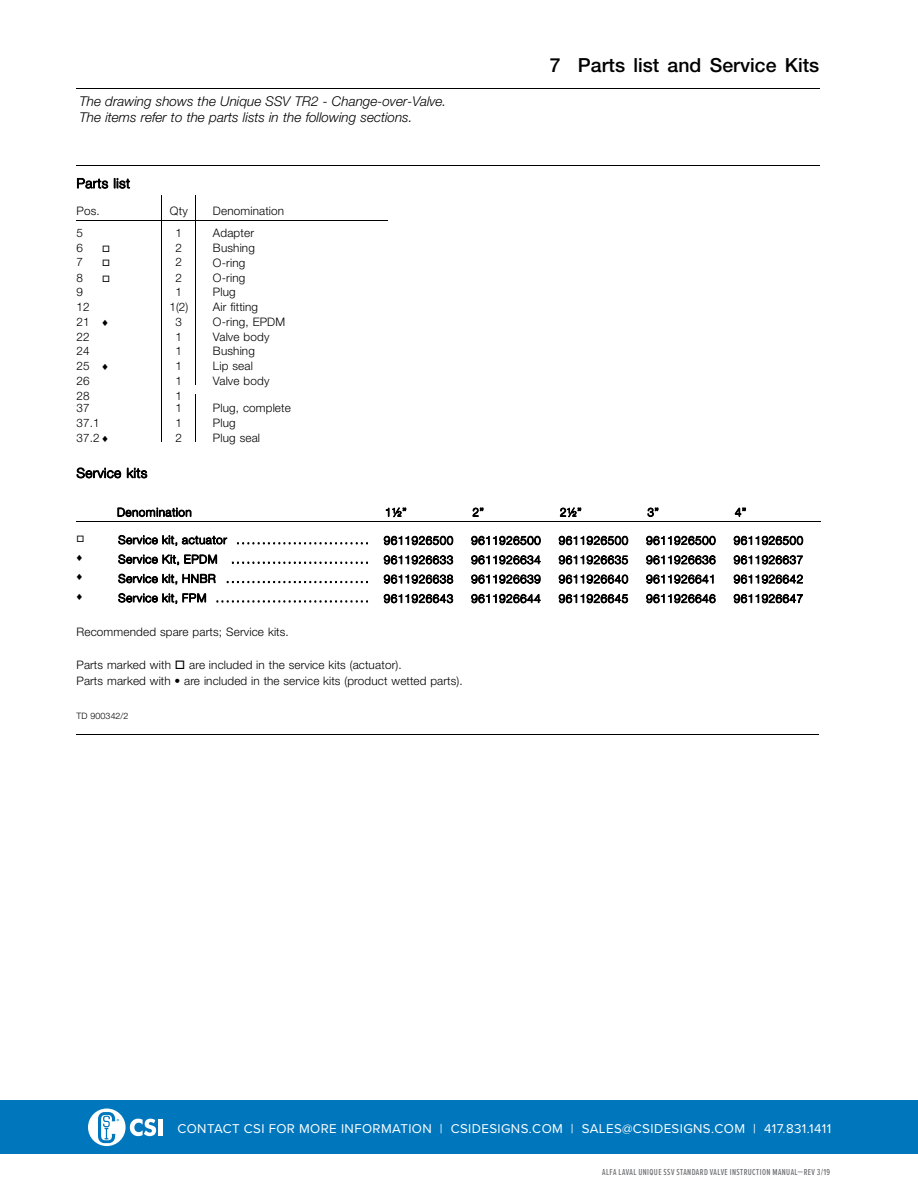
<style>
.page{position:relative;width:918px;height:1188px;background:#fff}
.page>*{position:absolute;margin:0;border:0;box-sizing:border-box;transform-origin:0 0}
.t1{font:500 19.5px "Helvetica Neue";color:#000}
.t2{font:italic 300 13.5px/16.4px "Helvetica Neue";color:#000}
.t3{font:300 13.5px "Helvetica Neue";letter-spacing:.025em;color:#000}
.t4{font:13.2px "Proxima Nova";letter-spacing:.03em;color:#fff}
.t5{font:300 11.7px "Helvetica Neue";letter-spacing:.03em;color:#000}
.t6{font:300 11.7px/16.5px "Helvetica Neue";letter-spacing:.01em;color:#000}
.t7{font:500 9px "Proxima Nova Ex Cn";letter-spacing:.045em;color:#6c6d70}
.t8{font:300 8.85px "Helvetica Neue";letter-spacing:.015em;color:#000}
.t9{font:8.85px "Arial Unicode MS";color:#000}
.s1{font-family:"Arial Unicode MS";font-weight:400;font-size:8.85px}
</style>
<div class="page">
<hr style="left:76px;top:88px;width:743px;height:1px;background:#000">
<hr style="left:76px;top:165px;width:743px;height:1px;background:#000">
<hr style="left:76px;top:220px;width:312px;height:1px;background:#000">
<hr style="left:162px;top:196px;width:1px;height:46px;background:#000">
<hr style="left:196px;top:196px;width:1px;height:46px;background:#000">
<svg style="left:196px;top:221px;width:1px;height:21px"></svg>
<svg style="left:162px;top:221px;width:1px;height:21px"></svg>
<hr style="left:76px;top:521px;width:744px;height:1px;background:#000">
<hr style="left:76px;top:734px;width:743px;height:1px;background:#000">
<div style="left:0;top:1100px;width:918px;height:54px;background:#0077bd"></div>
<svg style="left:88px;top:1109px;width:68px;height:37px"></svg>
<hr style="left:158px;top:1119px;width:4px;height:17px;background:#fff">
<p class="t2" style="left:79px;top:93px;width:369px">The drawing shows the Unique SSV TR2 - Change-over-Valve.<br>The items refer to the parts lists in the following sections.</p>
<p class="t1" style="left:550px;top:54px;width:271px">7 Parts list and Service Kits</p>
<p class="t3" style="left:76px;top:175px;width:55px">Parts list</p>
<p class="t5" style="left:76px;top:203px;width:25px">Pos.</p>
<p class="t5" style="left:170px;top:203px;width:19px">Qty</p>
<p class="t5" style="left:213px;top:203px;width:73px">Denomination</p>
<p class="t5" style="left:76px;top:226px;width:8px">5</p>
<p class="t5" style="left:175px;top:226px;width:8px">1</p>
<p class="t5" style="left:213px;top:226px;width:43px">Adapter</p>
<p class="t5" style="left:76px;top:240px;width:8px">6</p>
<p class="t5" style="left:176px;top:240px;width:8px">2</p>
<p class="t5" style="left:213px;top:240px;width:43px">Bushing</p>
<p class="t5" style="left:76px;top:255px;width:8px">7</p>
<p class="t5" style="left:176px;top:255px;width:8px">2</p>
<p class="t5" style="left:213px;top:255px;width:34px">O-ring</p>
<p class="t5" style="left:76px;top:270px;width:8px">8</p>
<p class="t5" style="left:176px;top:270px;width:8px">2</p>
<p class="t5" style="left:213px;top:270px;width:34px">O-ring</p>
<p class="t5" style="left:76px;top:285px;width:8px">9</p>
<p class="t5" style="left:175px;top:285px;width:8px">1</p>
<p class="t5" style="left:213px;top:285px;width:24px">Plug</p>
<p class="t5" style="left:76px;top:300px;width:15px">12</p>
<p class="t5" style="left:169px;top:300px;width:21px">1(2)</p>
<p class="t5" style="left:213px;top:300px;width:47px">Air fitting</p>
<p class="t5" style="left:76px;top:314px;width:33px">21 <span class="s1">♦</span></p>
<p class="t5" style="left:176px;top:314px;width:8px">3</p>
<p class="t5" style="left:213px;top:315px;width:74px">O-ring, EPDM</p>
<p class="t5" style="left:76px;top:330px;width:15px">22</p>
<p class="t5" style="left:175px;top:329px;width:8px">1</p>
<p class="t5" style="left:213px;top:330px;width:58px">Valve body</p>
<p class="t5" style="left:76px;top:344px;width:15px">24</p>
<p class="t5" style="left:175px;top:344px;width:8px">1</p>
<p class="t5" style="left:213px;top:344px;width:43px">Bushing</p>
<p class="t5" style="left:76px;top:359px;width:33px">25 <span class="s1">♦</span></p>
<p class="t5" style="left:176px;top:359px;width:8px">1</p>
<p class="t5" style="left:213px;top:359px;width:41px">Lip seal</p>
<p class="t5" style="left:76px;top:374px;width:15px">26</p>
<p class="t5" style="left:175px;top:374px;width:8px">1</p>
<p class="t5" style="left:213px;top:374px;width:58px">Valve body</p>
<p class="t5" style="left:76px;top:388px;width:15px">28</p>
<p class="t5" style="left:175px;top:388px;width:8px">1</p>
<p class="t5" style="left:76px;top:401px;width:15px">37</p>
<p class="t5" style="left:176px;top:401px;width:8px">1</p>
<p class="t5" style="left:213px;top:401px;width:80px">Plug, complete</p>
<p class="t5" style="left:76px;top:416px;width:25px">37.1</p>
<p class="t5" style="left:175px;top:415px;width:8px">1</p>
<p class="t5" style="left:213px;top:416px;width:24px">Plug</p>
<p class="t5" style="left:76px;top:430px;width:33px">37.2 <span class="s1">♦</span></p>
<p class="t5" style="left:176px;top:430px;width:8px">2</p>
<p class="t5" style="left:213px;top:430px;width:49px">Plug seal</p>
<p class="t3" style="left:76px;top:465px;width:72px">Service kits</p>
<p class="t5" style="left:117px;top:505px;width:76px">Denomination</p>
<p class="t5" style="left:385px;top:505px;width:23px">1½”</p>
<p class="t5" style="left:473px;top:505px;width:13px">2”</p>
<p class="t5" style="left:560px;top:505px;width:23px">2½”</p>
<p class="t5" style="left:647px;top:505px;width:13px">3”</p>
<p class="t5" style="left:735px;top:505px;width:13px">4”</p>
<p class="t5" style="left:118px;top:533px;width:252px">Service kit, actuator ..........................</p>
<p class="t5" style="left:384px;top:533px;width:71px">9611926500</p>
<p class="t5" style="left:471px;top:533px;width:71px">9611926500</p>
<p class="t5" style="left:559px;top:533px;width:71px">9611926500</p>
<p class="t5" style="left:646px;top:533px;width:71px">9611926500</p>
<p class="t5" style="left:734px;top:533px;width:71px">9611926500</p>
<p class="t9" style="left:76px;top:552px;width:7px">♦</p>
<p class="t5" style="left:118px;top:552px;width:252px">Service Kit, EPDM ...........................</p>
<p class="t5" style="left:384px;top:553px;width:71px">9611926633</p>
<p class="t5" style="left:471px;top:553px;width:71px">9611926634</p>
<p class="t5" style="left:559px;top:553px;width:71px">9611926635</p>
<p class="t5" style="left:646px;top:553px;width:71px">9611926636</p>
<p class="t5" style="left:734px;top:553px;width:71px">9611926637</p>
<p class="t9" style="left:76px;top:571px;width:7px">♦</p>
<p class="t5" style="left:118px;top:571px;width:252px">Service kit, HNBR ............................</p>
<p class="t5" style="left:384px;top:572px;width:71px">9611926638</p>
<p class="t5" style="left:471px;top:572px;width:71px">9611926639</p>
<p class="t5" style="left:559px;top:572px;width:71px">9611926640</p>
<p class="t5" style="left:646px;top:572px;width:71px">9611926641</p>
<p class="t5" style="left:734px;top:572px;width:71px">9611926642</p>
<p class="t9" style="left:76px;top:590px;width:7px">♦</p>
<p class="t5" style="left:118px;top:591px;width:252px">Service kit, FPM ..............................</p>
<p class="t5" style="left:384px;top:591px;width:71px">9611926643</p>
<p class="t5" style="left:471px;top:591px;width:71px">9611926644</p>
<p class="t5" style="left:559px;top:591px;width:71px">9611926645</p>
<p class="t5" style="left:646px;top:591px;width:71px">9611926646</p>
<p class="t5" style="left:734px;top:591px;width:71px">9611926647</p>
<p class="t6" style="left:77px;top:623px;width:214px">Recommended spare parts; Service kits.</p>
<p class="t6" style="left:77px;top:656px;width:388px">Parts marked with □ are included in the service kits (actuator).<br>Parts marked with • are included in the service kits (product wetted parts).</p>
<p class="t8" style="left:76px;top:711px;width:54px">TD 900342/2</p>
<p class="t4" style="left:177px;top:1119px;width:655px">CONTACT CSI FOR MORE INFORMATION | CSIDESIGNS.COM | SALES@CSIDESIGNS.COM | 417.831.1411</p>
<p class="t7" style="left:602px;top:1165px;width:230px">ALFA LAVAL UNIQUE SSV STANDARD VALVE INSTRUCTION MANUAL—REV 3/19</p>
</div>
